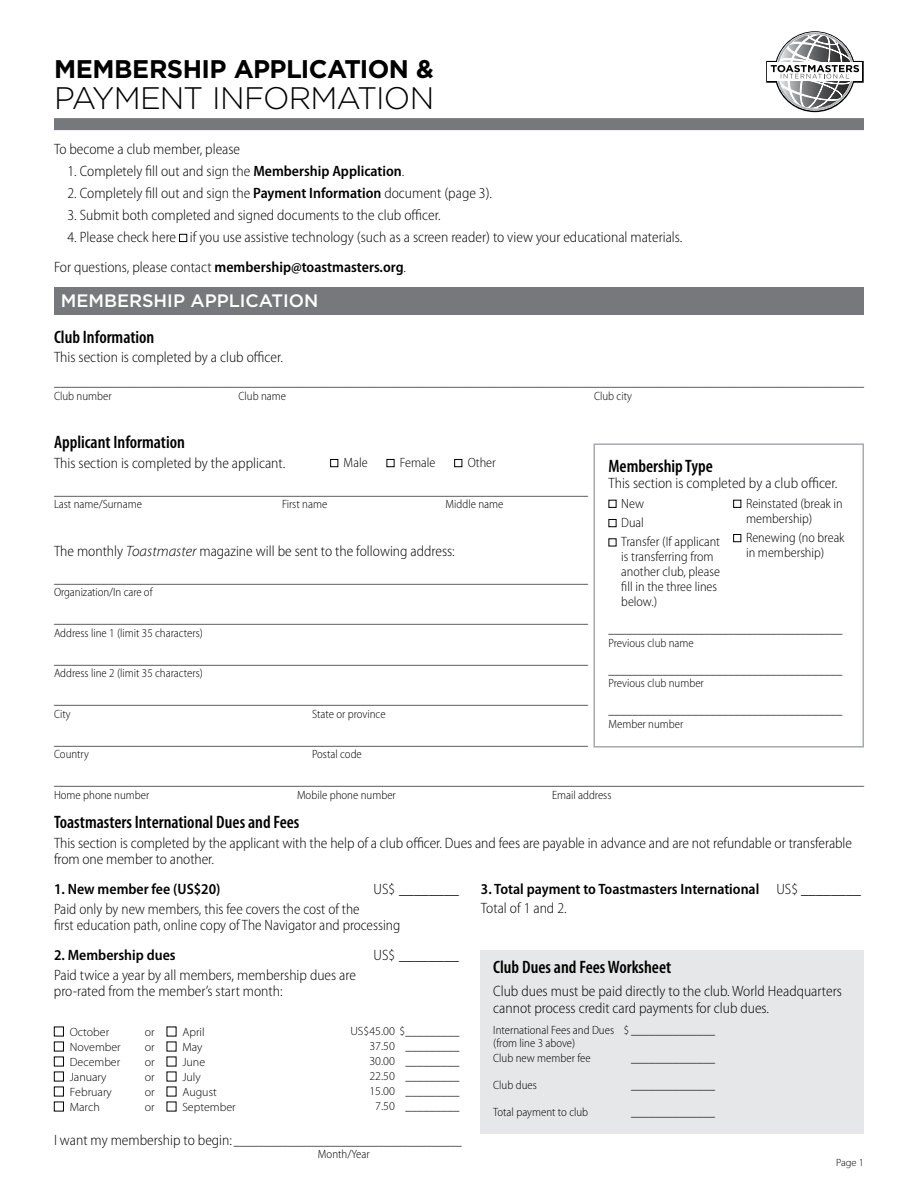
<style>
.page{position:relative;width:918px;height:1188px;background:#fff}
.page>*{position:absolute;margin:0;border:0;box-sizing:border-box;transform-origin:0 0}
.t1{font:300 31.2px "Gotham";letter-spacing:-.03em;color:#000}
.t2{font:700 25.5px "Gotham";letter-spacing:-.025em;color:#000}
.t3{font:600 condensed 18px "Myriad Pro";color:#000}
.t4{font:500 18px "Gotham";color:#fff}
.t5{font:300 semi-condensed 15px/16.5px "Myriad Pro";color:#000}
.t6{font:600 semi-condensed 15px/19.5px "Myriad Pro";color:#000}
.t7{font:300 semi-condensed 13.5px/15px "Myriad Pro";color:#000}
.t8{font:300 semi-condensed 12px/13.5px "Myriad Pro";color:#000}
.t9{font:300 12px/15px "Myriad Pro";color:#000}
.t10{font:300 10.5px "Myriad Pro";color:#000}
.s1{font-weight:600}
.s2{font-style:italic;font-stretch:normal}
.s3{font-weight:300}
.s4{font-size:15px}
</style>
<div class="page">
<svg style="left:766px;top:31px;width:98px;height:81px"></svg>
<div style="left:54px;top:118px;width:810px;height:12px;background:#77787b"></div>
<div style="left:179px;top:234px;width:8px;height:8px;border:1px solid #000"></div>
<div style="left:330px;top:459px;width:8px;height:8px;border:1px solid #000"></div>
<div style="left:387px;top:459px;width:8px;height:8px;border:1px solid #000"></div>
<div style="left:454px;top:459px;width:8px;height:8px;border:1px solid #000"></div>
<div style="left:609px;top:500px;width:8px;height:8px;border:1px solid #000"></div>
<div style="left:609px;top:519px;width:8px;height:8px;border:1px solid #000"></div>
<div style="left:733px;top:500px;width:8px;height:8px;border:1px solid #000"></div>
<div style="left:733px;top:534px;width:8px;height:8px;border:1px solid #000"></div>
<div style="left:594px;top:443px;width:270px;height:305px;border:2px solid #a7a9ac"></div>
<div style="left:54px;top:287px;width:810px;height:28px;background:#77787b"></div>
<div style="left:481px;top:951px;width:383px;height:183px;background:#e6e7e8"></div>
<div style="left:54px;top:1027px;width:10px;height:9px;border:1px solid #000"></div>
<div style="left:54px;top:1042px;width:10px;height:9px;border:1px solid #000"></div>
<div style="left:54px;top:1057px;width:10px;height:9px;border:1px solid #000"></div>
<div style="left:54px;top:1072px;width:10px;height:9px;border:1px solid #000"></div>
<div style="left:54px;top:1087px;width:10px;height:9px;border:1px solid #000"></div>
<div style="left:54px;top:1102px;width:10px;height:9px;border:1px solid #000"></div>
<h2 class="t2" style="left:54px;top:52px;width:381px">MEMBERSHIP APPLICATION &amp;</h2>
<h1 class="t1" style="left:54px;top:78px;width:382px">PAYMENT INFORMATION</h1>
<p class="t5" style="left:54px;top:141px;width:188px">To become a club member, please</p>
<p class="t5" style="left:68px;top:163px;width:338px">1. Completely fill out and sign the <span class="s1">Membership Application</span>.</p>
<p class="t5" style="left:68px;top:185px;width:426px">2. Completely fill out and sign the <span class="s1">Payment Information</span> document (page 3).</p>
<p class="t5" style="left:68px;top:207px;width:375px">3. Submit both completed and signed documents to the club officer.</p>
<p class="t5" style="left:54px;top:222px;width:630px;line-height:30px;text-indent:13px">4. Please check here if you use assistive technology (such as a screen reader) to view your educational materials.<br>For questions, please contact <span class="s1">membership@toastmasters.org</span>.</p>
<h3 class="t4" style="left:61px;top:289px;width:259px">MEMBERSHIP APPLICATION</h3>
<h3 class="t3" style="left:54px;top:327px;width:102px">Club Information</h3>
<p class="t5" style="left:54px;top:349px;width:230px">This section is completed by a club officer.</p>
<p class="t8" style="left:54px;top:376px;width:811px">_______________________________________________________________________________________________________________________________________<br>Club number</p>
<p class="t8" style="left:238px;top:389px;width:49px">Club name</p>
<p class="t8" style="left:594px;top:389px;width:40px">Club city</p>
<h3 class="t3" style="left:54px;top:433px;width:132px">Applicant Information</h3>
<p class="t5" style="left:54px;top:455px;width:233px">This section is completed by the applicant.</p>
<p class="t8" style="left:54px;top:484px;width:535px">_________________________________________________________________________________________<br>Last name/Surname</p>
<p class="t7" style="left:344px;top:455px;width:25px">Male</p>
<p class="t7" style="left:400px;top:455px;width:37px">Female</p>
<p class="t7" style="left:468px;top:455px;width:30px">Other</p>
<h3 class="t3" style="left:609px;top:456px;width:106px">Membership Type</h3>
<p class="t5" style="left:609px;top:476px;width:230px">This section is completed by a club officer.</p>
<p class="t7" style="left:621px;top:494px;width:100px;line-height:19.4px">New<br>Dual<br>Transfer (If applicant</p>
<p class="t7" style="left:621px;top:550px;width:100px">is transferring from another club, please fill in the three lines below.)</p>
<p class="t7" style="left:746px;top:496px;width:98px">Reinstated (break in membership)</p>
<p class="t7" style="left:746px;top:530px;width:100px">Renewing (no break in membership)</p>
<p class="t8" style="left:282px;top:498px;width:47px">First name</p>
<p class="t8" style="left:446px;top:498px;width:59px">Middle name</p>
<p class="t5" style="left:54px;top:543px;width:402px">The monthly <span class="s2">Toastmaster</span> magazine will be sent to the following address:</p>
<p class="t8" style="left:54px;top:572px;width:535px">_________________________________________________________________________________________<br>Organization/In care of</p>
<p class="t8" style="left:54px;top:613px;width:535px">_________________________________________________________________________________________<br>Address line 1 (limit 35 characters)</p>
<p class="t8" style="left:54px;top:653px;width:535px">_________________________________________________________________________________________<br>Address line 2 (limit 35 characters)</p>
<p class="t8" style="left:54px;top:694px;width:535px">_________________________________________________________________________________________<br>City</p>
<p class="t8" style="left:609px;top:623px;width:235px">_______________________________________<br>Previous club name</p>
<p class="t8" style="left:609px;top:663px;width:235px">_______________________________________<br>Previous club number</p>
<p class="t8" style="left:609px;top:704px;width:235px">_______________________________________<br>Member number</p>
<p class="t8" style="left:312px;top:707px;width:75px">State or province</p>
<p class="t8" style="left:54px;top:734px;width:535px">_________________________________________________________________________________________<br>Country</p>
<p class="t8" style="left:312px;top:748px;width:51px">Postal code</p>
<p class="t8" style="left:54px;top:775px;width:811px">_______________________________________________________________________________________________________________________________________<br>Home phone number</p>
<p class="t8" style="left:297px;top:788px;width:100px">Mobile phone number</p>
<p class="t8" style="left:552px;top:788px;width:61px">Email address</p>
<h3 class="t3" style="left:54px;top:812px;width:247px">Toastmasters International Dues and Fees</h3>
<p class="t5" style="left:54px;top:835px;width:800px">This section is completed by the applicant with the help of a club officer. Dues and fees are payable in advance and are not refundable or transferable from one member to another.</p>
<p class="t6" style="left:54px;top:880px;width:168px">1. New member fee (US$20)</p>
<p class="t6" style="left:374px;top:880px;width:87px"><span class="s3">US$</span> ________</p>
<p class="t5" style="left:54px;top:901px;width:348px">Paid only by new members, this fee covers the cost of the<br>first education path, online copy of The Navigator and processing</p>
<p class="t6" style="left:54px;top:946px;width:123px">2. Membership dues</p>
<p class="t6" style="left:374px;top:946px;width:87px"><span class="s3">US$</span> ________</p>
<p class="t5" style="left:54px;top:967px;width:303px">Paid twice a year by all members, membership dues are pro-rated from the member’s start month:</p>
<p class="t6" style="left:481px;top:879px;width:382px">3. Total payment to Toastmasters International <span class="s3">US$ ________<br>Total of 1 and 2.</span></p>
<h3 class="t3" style="left:493px;top:957px;width:180px">Club Dues and Fees Worksheet</h3>
<p class="t5" style="left:493px;top:983px;width:350px">Club dues must be paid directly to the club. World Headquarters cannot process credit card payments for club dues.</p>
<p class="t8" style="left:493px;top:1023px;width:223px">International Fees and Dues $ ______________ (from line 3 above)</p>
<p class="t8" style="left:493px;top:1052px;width:99px">Club new member fee</p>
<p class="t8" style="left:631px;top:1052px;width:85px">______________</p>
<p class="t8" style="left:493px;top:1079px;width:45px">Club dues</p>
<p class="t8" style="left:631px;top:1079px;width:85px">______________</p>
<p class="t8" style="left:493px;top:1106px;width:97px">Total payment to club</p>
<p class="t8" style="left:631px;top:1106px;width:85px">______________</p>
<p class="t9" style="left:350px;top:1024px;width:111px;text-align:right">US$45.00 $_________<br>37.50 _________<br>30.00 _________<br>22.50 _________<br>15.00 _________<br>7.50 _________</p>
<p class="t9" style="left:70px;top:1025px;width:53px">October<br>November<br>December<br>January<br>February<br>March</p>
<p class="t9" style="left:145px;top:1025px;width:11px">or</p>
<p class="t9" style="left:182px;top:1025px;width:24px">April</p>
<p class="t9" style="left:145px;top:1040px;width:11px">or</p>
<p class="t9" style="left:182px;top:1040px;width:22px">May</p>
<p class="t9" style="left:145px;top:1055px;width:11px">or</p>
<p class="t9" style="left:182px;top:1055px;width:24px">June</p>
<p class="t9" style="left:145px;top:1070px;width:11px">or</p>
<p class="t9" style="left:182px;top:1070px;width:20px">July</p>
<p class="t9" style="left:145px;top:1085px;width:11px">or</p>
<p class="t9" style="left:182px;top:1085px;width:36px">August</p>
<p class="t9" style="left:145px;top:1100px;width:11px">or</p>
<p class="t9" style="left:182px;top:1100px;width:55px">September</p>
<p class="t8" style="left:318px;top:1134px;width:146px;text-indent:-264px"><span class="s4">I want my membership to begin:</span> ______________________________________<br>Month/Year</p>
<p class="t10" style="left:836px;top:1156px;width:29px">Page 1</p>
</div>
